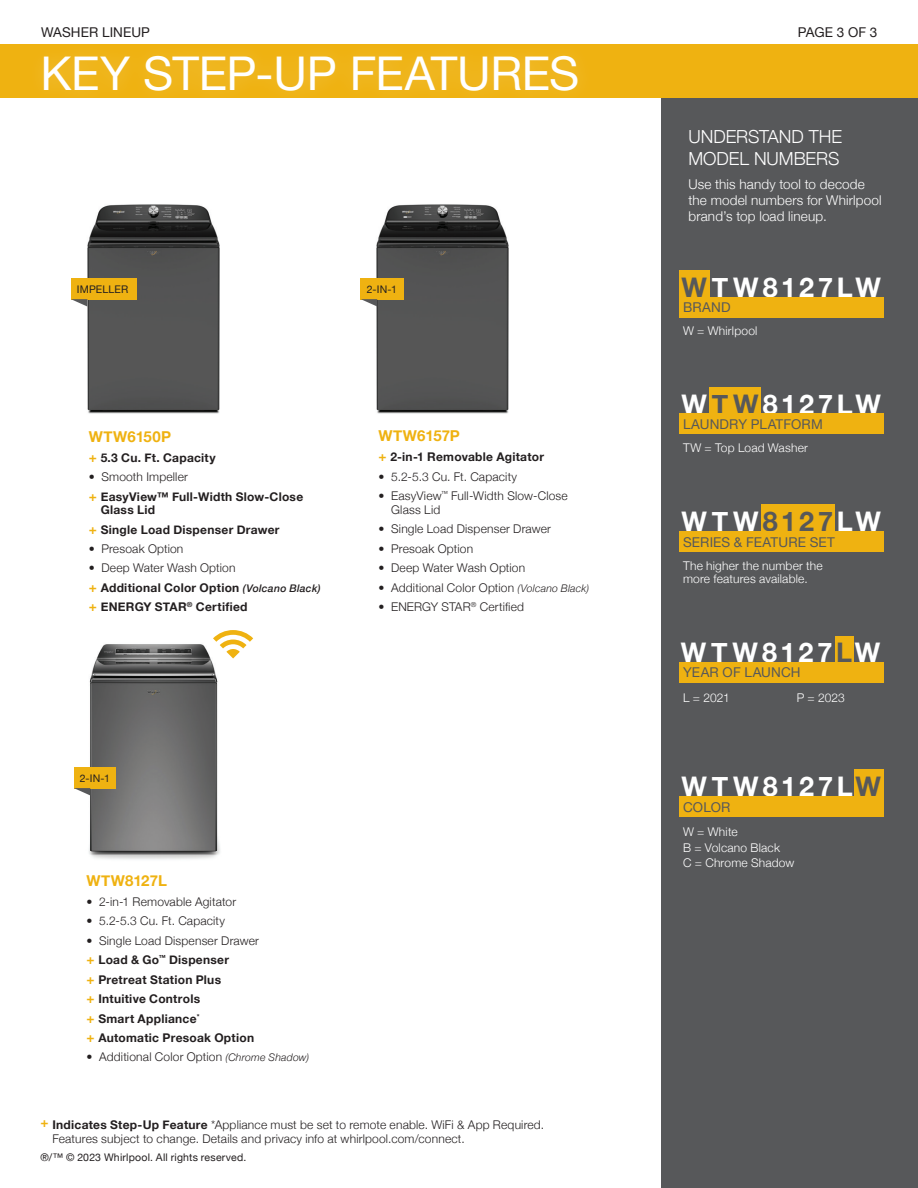
<style>
.page{position:relative;width:918px;height:1188px;background:#fff}
.page>*{position:absolute;margin:0;border:0;box-sizing:border-box;transform-origin:0 0}
.Page_header_White{font:46.5px "Helvetica Neue";letter-spacing:-.01em;color:#fff}
.Model__s{font:700 27px "Helvetica Neue";letter-spacing:.14em;color:#fff}
.Subheader_white_12pt{font:300 18px/21.6px "Helvetica Neue";letter-spacing:-.005em;color:#fff}
.Subhead_gold_10pt{font:700 15px "Helvetica Neue";letter-spacing:.005em;color:#efb211}
.Subhead_gold_10pt-2{font:700 15px "Helvetica Neue";letter-spacing:.025em;color:#efb211}
.Body_copy_white_9pt{font:300 13.5px/16.2px "Helvetica Neue";letter-spacing:.01em;color:#fff}
.subhead_wp_grey_9pt{font:13.5px "Helvetica Neue";letter-spacing:.01em;color:#57585a}
.Resources{font:13.5px "Helvetica Neue";letter-spacing:.005em;color:#231f20}
.bullets_black_8pt{font:300 12px/13.5px "Helvetica Neue";letter-spacing:.015em;color:#231f20}
.Step_up_bullet_Bold{font:700 12px/13.5px "Helvetica Neue";letter-spacing:.02em;color:#231f20}
.Disclaimer_black_8pt{font:300 12px/14.4px "Helvetica Neue";letter-spacing:.015em;color:#231f20}
.body_copy_white_8pt{font:300 12px/13.5px "Helvetica Neue";letter-spacing:.015em;color:#fff}
.Disclaimer_black_8pt-2{font:10.5px "Helvetica Neue";letter-spacing:.02em;color:#231f20}
.black_7pt{font:10.5px "Helvetica Neue";letter-spacing:.015em;color:#231f20}
.s1{color:#57585a}
.s2{font-size:13.5px;color:#efb211}
.s3{font-weight:500;font-style:italic;font-size:10.5px}
.s4{font-style:italic;font-size:10.5px}
.s5{font-weight:700;font-size:13.5px;color:#efb211}
.s6{font-weight:700}
</style>
<div class="page">
<div style="left:662px;top:96px;width:256px;height:1092px;background:#57585a"></div>
<div style="left:0;top:44px;width:918px;height:54px;background:#efb211"></div>
<div style="left:28px;top:40px;width:567px;height:68px;background:#fff;opacity:.2"></div>
<img style="left:87px;top:204px;width:133px;height:210px">
<img style="left:376px;top:204px;width:133px;height:210px">
<div style="left:71px;top:278px;width:66px;height:21px;background:#efb211"></div>
<svg style="left:71px;top:299px;width:16px;height:8px"></svg>
<div style="left:361px;top:278px;width:43px;height:21px;background:#efb211"></div>
<svg style="left:361px;top:299px;width:16px;height:8px"></svg>
<img style="left:89px;top:644px;width:131px;height:216px">
<svg style="left:213px;top:630px;width:40px;height:28px"></svg>
<div style="left:679px;top:270px;width:31px;height:27px;background:#efb211"></div>
<div style="left:679px;top:297px;width:204px;height:20px;background:#efb211"></div>
<div style="left:761px;top:504px;width:74px;height:27px;background:#efb211"></div>
<div style="left:679px;top:531px;width:204px;height:20px;background:#efb211"></div>
<div style="left:710px;top:387px;width:51px;height:27px;background:#efb211"></div>
<div style="left:679px;top:414px;width:204px;height:20px;background:#efb211"></div>
<div style="left:854px;top:770px;width:29px;height:26px;background:#efb211"></div>
<div style="left:679px;top:796px;width:204px;height:20px;background:#efb211"></div>
<div style="left:835px;top:636px;width:19px;height:27px;background:#efb211"></div>
<div style="left:679px;top:662px;width:204px;height:20px;background:#efb211"></div>
<div style="left:74px;top:767px;width:42px;height:21px;background:#efb211"></div>
<svg style="left:74px;top:788px;width:16px;height:7px"></svg>
<p class="Resources" style="left:41px;top:22px;width:110px">WASHER LINEUP</p>
<p class="Page_header_White" style="left:40px;top:40px;width:540px">KEY STEP-UP FEATURES</p>
<p class="Resources" style="left:798px;top:22px;width:81px">PAGE 3 OF 3</p>
<p class="Subheader_white_12pt" style="left:688px;top:125px;width:155px">UNDERSTAND THE<br>MODEL NUMBERS</p>
<p class="Body_copy_white_9pt" style="left:688px;top:175px;width:195px">Use this handy tool to decode the model numbers for Whirlpool brand’s top load lineup.</p>
<p class="black_7pt" style="left:77px;top:282px;width:53px">IMPELLER</p>
<p class="black_7pt" style="left:367px;top:282px;width:32px">2-IN-1</p>
<p class="Model__s" style="left:682px;top:266px;width:201px"><span class="s1">W</span>TW8127LW</p>
<p class="subhead_wp_grey_9pt" style="left:683px;top:298px;width:49px">BRAND</p>
<p class="body_copy_white_8pt" style="left:683px;top:323px;width:76px">W = Whirlpool</p>
<p class="Subhead_gold_10pt-2" style="left:89px;top:424px;width:84px">WTW6150P</p>
<p class="Step_up_bullet_Bold" style="left:89px;top:451px;width:128px"><span class="s2">+</span> 5.3 Cu. Ft. Capacity</p>
<p class="bullets_black_8pt" style="left:89px;top:469px;width:101px">• Smooth Impeller</p>
<p class="Step_up_bullet_Bold" style="left:101px;top:490px;width:204px;text-indent:-12px"><span class="s2">+</span> EasyView™ Full-Width Slow-Close<br>Glass Lid</p>
<p class="Step_up_bullet_Bold" style="left:89px;top:523px;width:192px"><span class="s2">+</span> Single Load Dispenser Drawer</p>
<p class="bullets_black_8pt" style="left:89px;top:541px;width:96px">• Presoak Option</p>
<p class="bullets_black_8pt" style="left:89px;top:561px;width:148px">• Deep Water Wash Option</p>
<p class="Step_up_bullet_Bold" style="left:89px;top:581px;width:233px"><span class="s2">+</span> Additional Color Option <span class="s3">(Volcano Black)</span></p>
<p class="Step_up_bullet_Bold" style="left:89px;top:601px;width:160px"><span class="s2">+</span> ENERGY STAR<sup>®</sup> Certified</p>
<p class="Subhead_gold_10pt" style="left:379px;top:424px;width:83px">WTW6157P</p>
<p class="Step_up_bullet_Bold" style="left:379px;top:451px;width:167px"><span class="s2">+</span> 2-in-1 Removable Agitator</p>
<p class="bullets_black_8pt" style="left:379px;top:469px;width:140px">• 5.2-5.3 Cu. Ft. Capacity</p>
<p class="bullets_black_8pt" style="left:391px;top:488px;width:178px;text-indent:-13px">• EasyView<sup>™</sup> Full-Width Slow-Close<br>Glass Lid</p>
<p class="bullets_black_8pt" style="left:379px;top:521px;width:174px">• Single Load Dispenser Drawer</p>
<p class="bullets_black_8pt" style="left:379px;top:541px;width:96px">• Presoak Option</p>
<p class="bullets_black_8pt" style="left:379px;top:560px;width:148px">• Deep Water Wash Option</p>
<p class="bullets_black_8pt" style="left:379px;top:580px;width:212px">• Additional Color Option <span class="s4">(Volcano Black)</span></p>
<p class="bullets_black_8pt" style="left:379px;top:599px;width:147px">• ENERGY STAR<sup>®</sup> Certified</p>
<p class="black_7pt" style="left:80px;top:771px;width:32px">2-IN-1</p>
<p class="Subhead_gold_10pt" style="left:87px;top:869px;width:82px">WTW8127L</p>
<p class="bullets_black_8pt" style="left:87px;top:894px;width:151px">• 2-in-1 Removable Agitator</p>
<p class="bullets_black_8pt" style="left:87px;top:913px;width:140px">• 5.2-5.3 Cu. Ft. Capacity</p>
<p class="bullets_black_8pt" style="left:87px;top:933px;width:174px">• Single Load Dispenser Drawer</p>
<p class="Step_up_bullet_Bold" style="left:87px;top:954px;width:144px"><span class="s2">+</span> Load &amp; Go<sup>™</sup> Dispenser</p>
<p class="Step_up_bullet_Bold" style="left:87px;top:973px;width:136px"><span class="s2">+</span> Pretreat Station Plus</p>
<p class="Step_up_bullet_Bold" style="left:87px;top:992px;width:115px"><span class="s2">+</span> Intuitive Controls</p>
<p class="Step_up_bullet_Bold" style="left:87px;top:1012px;width:115px"><span class="s2">+</span> Smart Appliance<sup>*</sup></p>
<p class="Step_up_bullet_Bold" style="left:87px;top:1031px;width:169px"><span class="s2">+</span> Automatic Presoak Option</p>
<p class="bullets_black_8pt" style="left:87px;top:1050px;width:224px">• Additional Color Option <span class="s4">(Chrome Shadow)</span></p>
<p class="Disclaimer_black_8pt" style="left:52px;top:1116px;width:493px;text-indent:-12px"><span class="s5">+</span> <span class="s6">Indicates Step-Up Feature</span> *Appliance must be set to remote enable. WiFi &amp; App Required.<br>Features subject to change. Details and privacy info at whirlpool.com/connect.</p>
<p class="Disclaimer_black_8pt-2" style="left:40px;top:1150px;width:207px">®/™ © 2023 Whirlpool. All rights reserved.</p>
<p class="Model__s" style="left:682px;top:383px;width:201px">W<span class="s1">TW</span>8127LW</p>
<p class="subhead_wp_grey_9pt" style="left:683px;top:415px;width:141px">LAUNDRY PLATFORM</p>
<p class="body_copy_white_8pt" style="left:683px;top:440px;width:126px">TW = Top Load Washer</p>
<p class="Model__s" style="left:682px;top:500px;width:201px">WTW<span class="s1">8127</span>LW</p>
<p class="subhead_wp_grey_9pt" style="left:683px;top:532px;width:153px">SERIES &amp; FEATURE SET</p>
<p class="body_copy_white_8pt" style="left:683px;top:558px;width:141px">The higher the number the more features available.</p>
<p class="Model__s" style="left:681px;top:631px;width:201px">WTW8127<span class="s1">L</span>W</p>
<p class="subhead_wp_grey_9pt" style="left:683px;top:663px;width:119px">YEAR OF LAUNCH</p>
<p class="body_copy_white_8pt" style="left:683px;top:690px;width:48px">L = 2021</p>
<p class="body_copy_white_8pt" style="left:797px;top:690px;width:50px">P = 2023</p>
<p class="Model__s" style="left:682px;top:765px;width:201px">WTW8127L<span class="s1">W</span></p>
<p class="subhead_wp_grey_9pt" style="left:683px;top:797px;width:49px">COLOR</p>
<p class="body_copy_white_8pt" style="left:683px;top:824px;width:56px">W = White</p>
<p class="body_copy_white_8pt" style="left:683px;top:840px;width:98px">B = Volcano Black</p>
<p class="body_copy_white_8pt" style="left:683px;top:855px;width:113px">C = Chrome Shadow</p>
</div>
